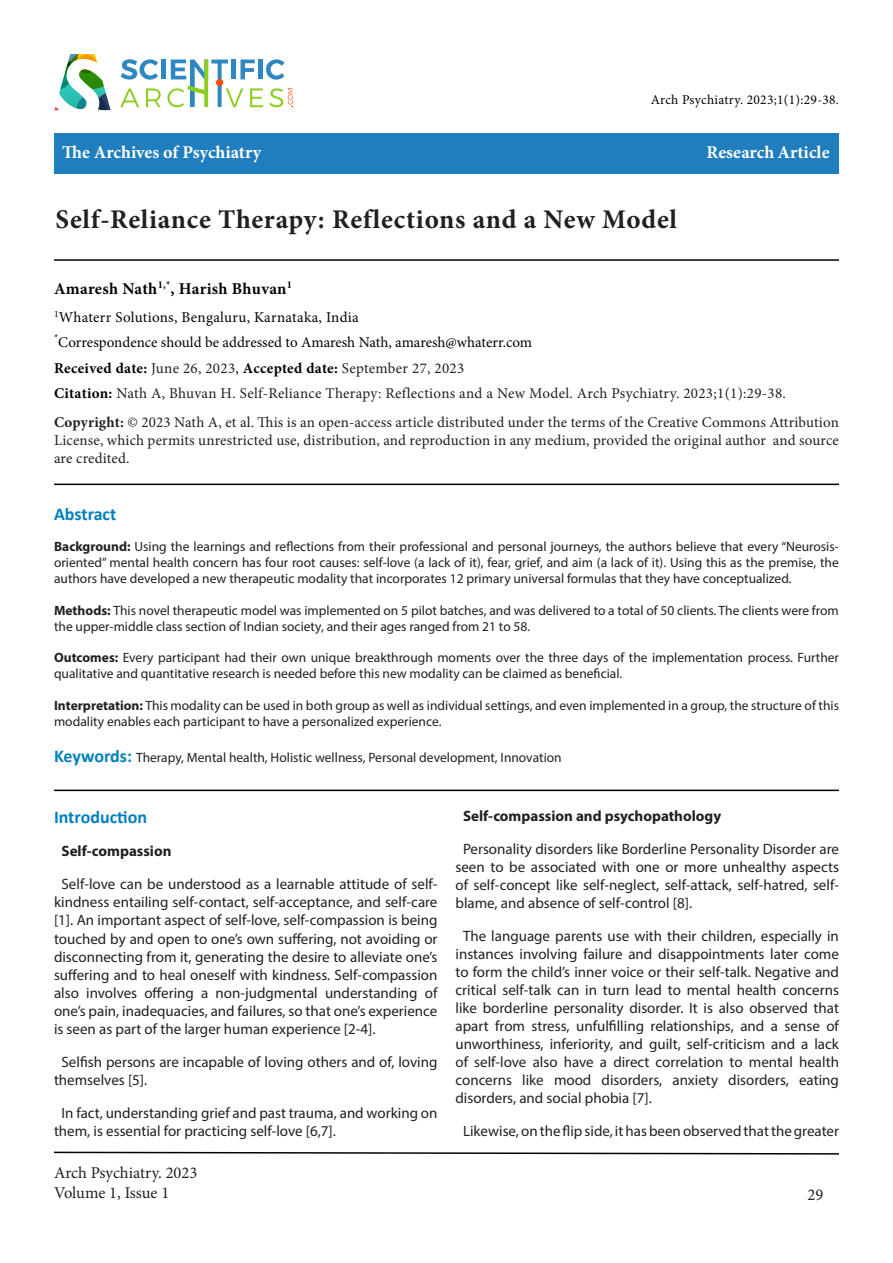
<style>
.page{position:relative;width:893px;height:1263px;background:#fff}
.page>*{position:absolute;margin:0;border:0;box-sizing:border-box;transform-origin:0 0}
.t1{font:700 27px "Minion Pro";letter-spacing:.025em;color:#231f20}
.t2{font:700 18px "Minion Pro";color:#fff}
.t3{font:700 18px "Calibri";color:#007fbe}
.t4{font:16.5px/19.8px "Minion Pro";letter-spacing:-.005em;color:#231f20}
.t5{font:700 16.5px "Minion Pro";letter-spacing:.015em;color:#040503}
.heading_2{font:15px/18px "Myriad Pro";color:#231f20;text-align:justify}
.t6{font:15px/18px "Minion Pro";letter-spacing:.015em;color:#231f20;text-align:justify}
.t7{font:15px "Minion Pro";color:#040503}
.heading_2-2{font:700 15px "Myriad Pro";color:#231f20}
.t8{font:15px "Minion Pro";letter-spacing:.02em;color:#040503}
.Body_Text{font:13.5px/16.2px "Myriad Pro";color:#231f20}
.t9{font:13.5px "Minion Pro";letter-spacing:.02em;color:#040503}
.s1{font-weight:700;color:#040503}
.s2{color:#040503}
.s3{font-weight:700}
.s4{font-family:"Calibri";font-weight:700;font-size:18px;color:#007fbe}
</style>
<div class="page">
<div style="left:54px;top:134px;width:785px;height:40px;background:#217ebe"></div>
<svg style="left:121px;top:59px;width:37px;height:21px"></svg>
<div style="left:161px;top:60px;width:5px;height:19px;background:#2e86c2"></div>
<svg style="left:120px;top:88px;width:19px;height:19px"></svg>
<svg style="left:146px;top:88px;width:15px;height:19px"></svg>
<svg style="left:167px;top:59px;width:126px;height:48px"></svg>
<svg style="left:54px;top:54px;width:57px;height:56px"></svg>
<svg style="left:54px;top:1151px;width:785px;height:4px"></svg>
<hr style="left:54px;top:259px;width:785px;height:2px;background:#040503">
<hr style="left:54px;top:484px;width:785px;height:1px;background:#040503">
<hr style="left:54px;top:790px;width:785px;height:1px;background:#040503">
<p class="t9" style="left:651px;top:90px;width:190px">Arch Psychiatry. 2023;1(1):29-38.</p>
<p class="t2" style="left:62px;top:139px;width:201px">The Archives of Psychiatry</p>
<p class="t2" style="left:707px;top:140px;width:124px">Research Article</p>
<p class="t1" style="left:56px;top:200px;width:623px">Self-Reliance Therapy: Reflections and a New Model</p>
<p class="t5" style="left:54px;top:277px;width:240px">Amaresh Nath<sup>1,*</sup>, Harish Bhuvan<sup>1</sup></p>
<p class="t8" style="left:54px;top:307px;width:306px"><sup>1</sup>Whaterr Solutions, Bengaluru, Karnataka, India</p>
<p class="t7" style="left:54px;top:332px;width:480px"><sup>*</sup>Correspondence should be addressed to Amaresh Nath, amaresh@whaterr.com</p>
<p class="t6" style="left:54px;top:359px;width:412px"><span class="s1">Received date:</span> June 26, 2023<span class="s2">,</span> <span class="s1">Accepted date:</span> September 27, 2023</p>
<p class="t6" style="left:54px;top:384px;width:733px"><span class="s1">Citation:</span> Nath A, Bhuvan H. Self-Reliance Therapy: Reflections and a New Model. Arch Psychiatry. 2023;1(1):29-38.</p>
<p class="t6" style="left:54px;top:413px;width:786px"><span class="s3">Copyright:</span> © 2023 Nath A, et al. This is an open-access article distributed under the terms of the Creative Commons Attribution License, which permits unrestricted use, distribution, and reproduction in any medium, provided the original author and source are credited.</p>
<p class="t3" style="left:54px;top:501px;width:64px">Abstract</p>
<p class="Body_Text" style="left:54px;top:538px;width:786px;text-align:justify"><span class="s3">Background:</span> Using the learnings and reflections from their professional and personal journeys, the authors believe that every “Neurosis&shy;oriented” mental health concern has four root causes: self-love (a lack of it), fear, grief, and aim (a lack of it). Using this as the premise, the authors have developed a new therapeutic modality that incorporates 12 primary universal formulas that they have conceptualized.</p>
<p class="Body_Text" style="left:54px;top:602px;width:786px"><span class="s3">Methods:</span> This novel therapeutic model was implemented on 5 pilot batches, and was delivered to a total of 50 clients. The clients were from the upper-middle class section of Indian society, and their ages ranged from 21 to 58.</p>
<p class="Body_Text" style="left:54px;top:649px;width:786px"><span class="s3">Outcomes:</span> Every participant had their own unique breakthrough moments over the three days of the implementation process. Further qualitative and quantitative research is needed before this new modality can be claimed as beneficial.</p>
<p class="Body_Text" style="left:54px;top:697px;width:786px"><span class="s3">Interpretation:</span> This modality can be used in both group as well as individual settings, and even implemented in a group, the structure of this modality enables each participant to have a personalized experience.</p>
<p class="Body_Text" style="left:54px;top:749px;width:509px"><span class="s4">Keywords:</span> Therapy, Mental health, Holistic wellness, Personal development, Innovation</p>
<p class="t3" style="left:54px;top:804px;width:95px">Introduction</p>
<p class="heading_2-2" style="left:62px;top:841px;width:112px">Self-compassion</p>
<p class="heading_2" style="left:54px;top:875px;width:385px;text-indent:8px">Self-love can be understood as a learnable attitude of self&shy;kindness entailing self-contact, self-acceptance, and self-care [1]. An important aspect of self-love, self-compassion is being touched by and open to one’s own suffering, not avoiding or disconnecting from it, generating the desire to alleviate one’s suffering and to heal oneself with kindness. Self-compassion also involves offering a non-judgmental understanding of one’s pain, inadequacies, and failures, so that one’s experience is seen as part of the larger human experience [2-4].</p>
<p class="heading_2" style="left:54px;top:1053px;width:385px;text-indent:8px">Selfish persons are incapable of loving others and of, loving themselves [5].</p>
<p class="heading_2" style="left:54px;top:1104px;width:385px;text-indent:8px">In fact, understanding grief and past trauma, and working on them, is essential for practicing self-love [6,7].</p>
<p class="t4" style="left:54px;top:1163px;width:145px">Arch Psychiatry. 2023<br>Volume 1, Issue 1</p>
<p class="heading_2-2" style="left:463px;top:806px;width:260px">Self-compassion and psychopathology</p>
<p class="heading_2" style="left:455px;top:840px;width:385px;text-indent:8px">Personality disorders like Borderline Personality Disorder are seen to be associated with one or more unhealthy aspects of self-concept like self-neglect, self-attack, self-hatred, self&shy;blame, and absence of self-control [8].</p>
<p class="heading_2" style="left:455px;top:927px;width:385px;text-indent:8px">The language parents use with their children, especially in instances involving failure and disappointments later come to form the child’s inner voice or their self-talk. Negative and critical self-talk can in turn lead to mental health concerns like borderline personality disorder. It is also observed that apart from stress, unfulfilling relationships, and a sense of unworthiness, inferiority, and guilt, self-criticism and a lack of self-love also have a direct correlation to mental health concerns like mood disorders, anxiety disorders, eating disorders, and social phobia [7].</p>
<p class="heading_2" style="left:463px;top:1122px;width:377px">Likewise, on the flip side, it has been observed that the greater</p>
<p class="t4" style="left:808px;top:1184px;width:17px">29</p>
</div>
